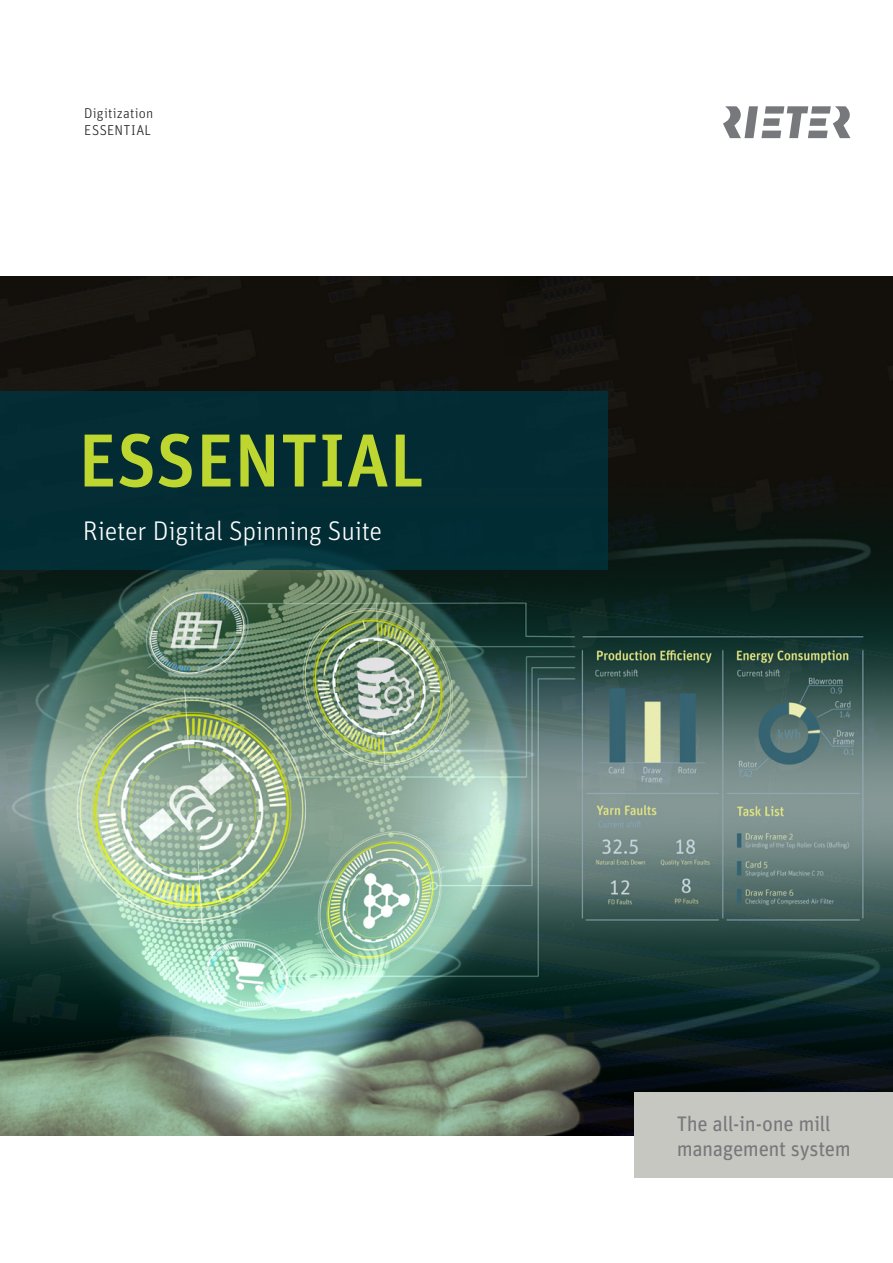
<style>
.page{position:relative;width:893px;height:1263px;background:#fff}
.page>*{position:absolute;margin:0;border:0;box-sizing:border-box;transform-origin:0 0}
.t1{font:500 75px "Unit Pro";color:#bed630}
.t2{font:300 27px "Unit Pro";letter-spacing:-.015em;color:#fff}
.t3{font:21px/25.5px "Unit Pro";letter-spacing:-.02em;color:#76787b}
.t4{font:300 14.25px/17.2px "Unit Pro";letter-spacing:.02em;color:#231f20}
</style>
<div class="page">
<img style="left:0;top:276px;width:893px;height:859px">
<svg style="left:723px;top:106px;width:127px;height:32px"></svg>
<div style="left:0;top:391px;width:608px;height:179px;background:#032c34"></div>
<div style="left:634px;top:1093px;width:259px;height:85px;background:#c7c7c1"></div>
<p class="t4" style="left:84px;top:103px;width:71px">Digitization<br>ESSENTIAL</p>
<h1 class="t1" style="left:78px;top:404px;width:348px">ESSENTIAL</h1>
<p class="t2" style="left:83px;top:512px;width:301px">Rieter Digital Spinning Suite</p>
<p class="t3" style="left:677px;top:1110px;width:176px">The all-in-one mill management system</p>
</div>
